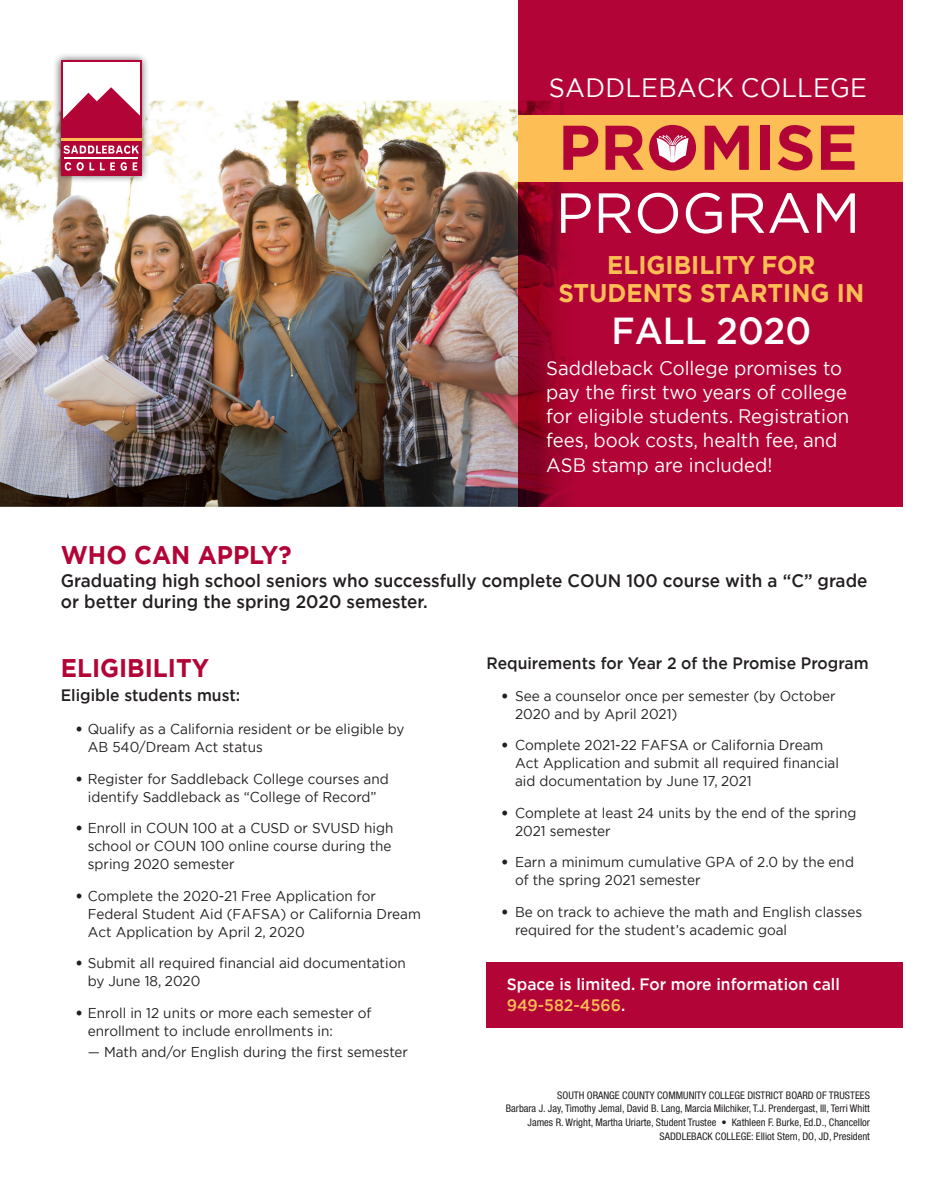
<style>
.page{position:relative;width:932px;height:1202px;background:#fff}
.page>*{position:absolute;margin:0;border:0;box-sizing:border-box;transform-origin:0 0}
.t1{font:700 63px "Gotham";color:#b30437}
.t2{font:56.4px "Gotham";color:#fff}
.t3{font:500 37.5px "Gotham";color:#fff;scale:.95 1}
.t4{font:26.55px "Gotham";letter-spacing:.01em;color:#fff;scale:.95 1}
.t5{font:700 25.5px/28.5px "Gotham";color:#fdbe56;text-align:center;scale:.95 1}
.t6{font:700 25.5px "Gotham";color:#b30437;scale:.95 1}
.t7{font:19.5px/24.3px "Gotham";color:#fff;scale:.95 1}
.t8{font:500 18px/21px "Gotham";color:#231f20;scale:.95 1}
.t9{font:500 16.5px "Gotham";color:#231f20;scale:.95 1}
.t10{font:500 16.5px/21px "Gotham";color:#fff;scale:.95 1}
.t11{font:14.25px/18px "Gotham";color:#231f20;scale:.95 1}
.t12{font:condensed 10.5px "Helvetica Neue";color:#231f20}
.s1{font-family:"Frutiger";font-weight:900}
.s2{color:#fdbe56}
</style>
<div class="page">
<img style="left:0;top:100px;width:518px;height:406px">
<div style="left:52px;top:52px;width:98px;height:131px;background:#231f20;opacity:.75"></div>
<div style="left:61px;top:60px;width:80px;height:115px;background:#b30437"></div>
<div style="left:63px;top:62px;width:76px;height:77px;background:#fff"></div>
<svg style="left:63px;top:87px;width:77px;height:51px"></svg>
<svg style="left:63px;top:145px;width:76px;height:9px"></svg>
<svg style="left:65px;top:162px;width:6px;height:9px"></svg>
<svg style="left:77px;top:162px;width:17px;height:9px"></svg>
<svg style="left:100px;top:162px;width:27px;height:9px"></svg>
<svg style="left:133px;top:162px;width:4px;height:8px"></svg>
<hr style="left:64px;top:157px;width:74px;height:1px;background:#fff">
<hr style="left:61px;top:138px;width:80px;height:3px;background:#fdbe56">
<div style="left:486px;top:962px;width:416px;height:65px;background:#b30437"></div>
<div style="left:518px;top:0;width:384px;height:506px;background:#b30437"></div>
<div style="left:518px;top:115px;width:384px;height:66px;background:#fdbe56"></div>
<svg style="left:656px;top:132px;width:33px;height:32px"></svg>
<svg style="left:656px;top:135px;width:32px;height:27px"></svg>
<p class="t4" style="left:549px;top:71px;width:336px">SADDLEBACK COLLEGE</p>
<p class="t1" style="left:558px;top:106px;width:301px">PROMISE</p>
<p class="t2" style="left:555px;top:177px;width:306px">PROGRAM</p>
<p class="t5" style="left:558px;top:250px;width:323px">ELIGIBILITY FOR<br>STUDENTS STARTING IN</p>
<p class="t3" style="left:611px;top:306px;width:212px">FALL 2020</p>
<p class="t7" style="left:546px;top:355px;width:320px">Saddleback College promises to pay the first two years of college for eligible students. Registration fees, book costs, health fee, and<br>ASB stamp are included!</p>
<p class="t6" style="left:61px;top:538px;width:244px">WHO CAN APPLY?</p>
<p class="t8" style="left:61px;top:570px;width:850px">Graduating high school seniors who successfully complete COUN 100 course with a “C” grade or better during the spring 2020 semester.</p>
<p class="t6" style="left:61px;top:650px;width:158px">ELIGIBILITY</p>
<p class="t9" style="left:61px;top:684px;width:190px">Eligible students must:</p>
<p class="t11" style="left:88px;top:720px;width:335px;text-indent:-12px"><span class="s1">•</span> Qualify as a California resident or be eligible by<br>AB 540/Dream Act status</p>
<p class="t11" style="left:76px;top:769px;width:331px;text-align:center"><span class="s1">•</span> Register for Saddleback College courses and identify Saddleback as “College of Record”</p>
<p class="t11" style="left:88px;top:819px;width:323px;text-indent:-12px"><span class="s1">•</span> Enroll in COUN 100 at a CUSD or SVUSD high school or COUN 100 online course during the spring 2020 semester</p>
<p class="t11" style="left:88px;top:886px;width:352px;text-indent:-12px"><span class="s1">•</span> Complete the 2020-21 Free Application for<br>Federal Student Aid (FAFSA) or California Dream<br>Act Application by April 2, 2020</p>
<p class="t11" style="left:88px;top:954px;width:336px;text-indent:-12px"><span class="s1">•</span> Submit all required financial aid documentation by June 18, 2020</p>
<p class="t11" style="left:88px;top:1003px;width:300px;text-indent:-12px"><span class="s1">•</span> Enroll in 12 units or more each semester of enrollment to include enrollments in:</p>
<p class="t11" style="left:88px;top:1042px;width:339px">— Math and/or English during the first semester</p>
<p class="t9" style="left:486px;top:652px;width:403px">Requirements for Year 2 of the Promise Program</p>
<p class="t11" style="left:515px;top:686px;width:339px;text-indent:-13px"><span class="s1">•</span> See a counselor once per semester (by October<br>2020 and by April 2021)</p>
<p class="t11" style="left:515px;top:736px;width:342px;text-indent:-13px"><span class="s1">•</span> Complete 2021-22 FAFSA or California Dream<br>Act Application and submit all required financial aid documentation by June 17, 2021</p>
<p class="t11" style="left:515px;top:803px;width:361px;text-indent:-13px"><span class="s1">•</span> Complete at least 24 units by the end of the spring<br>2021 semester</p>
<p class="t11" style="left:515px;top:853px;width:358px;text-indent:-13px"><span class="s1">•</span> Earn a minimum cumulative GPA of 2.0 by the end of the spring 2021 semester</p>
<p class="t11" style="left:515px;top:902px;width:367px;text-indent:-13px"><span class="s1">•</span> Be on track to achieve the math and English classes required for the student’s academic goal</p>
<p class="t10" style="left:507px;top:973px;width:352px">Space is limited. For more information call<br><span class="s2">949-582-4566</span>.</p>
<p class="t12" style="left:557px;top:1089px;width:314px">SOUTH ORANGE COUNTY COMMUNITY COLLEGE DISTRICT BOARD OF TRUSTEES</p>
<p class="t12" style="left:506px;top:1102px;width:366px">Barbara J. Jay, Timothy Jemal, David B. Lang, Marcia Milchiker, T.J. Prendergast, III, Terri Whitt</p>
<p class="t12" style="left:527px;top:1116px;width:344px">James R. Wright, Martha Uriarte, Student Trustee • Kathleen F. Burke, Ed.D., Chancellor</p>
<p class="t12" style="left:659px;top:1130px;width:212px">SADDLEBACK COLLEGE: Elliot Stern, DO, JD, President</p>
</div>
